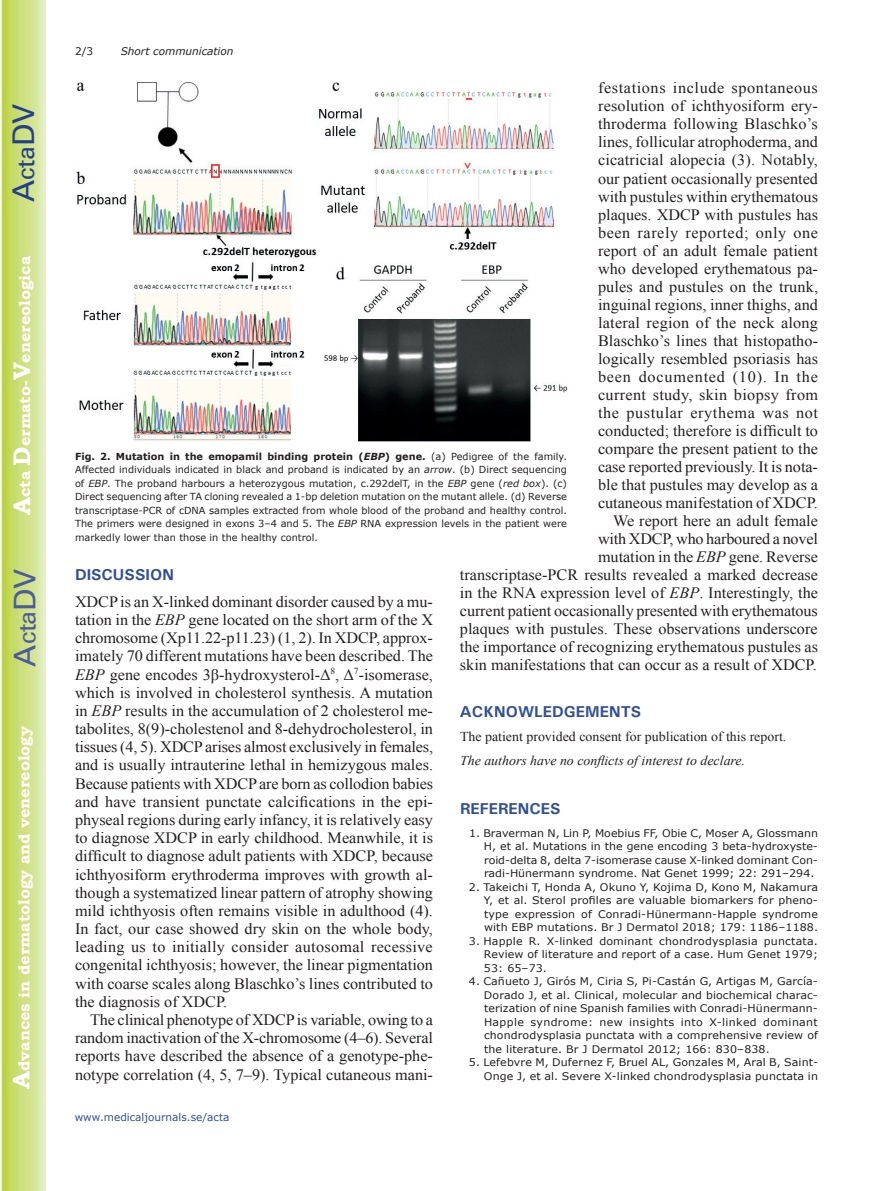
<style>
.page{position:relative;width:893px;height:1191px;background:#fff}
.page>*{position:absolute;margin:0;border:0;box-sizing:border-box;transform-origin:0 0}
.t1{font:30px "Univers";color:#4d5a9e}
.t2{font:30px "Univers";color:#253f8e}
.t3{font:15.75px/18px "Times New Roman";color:#231f20;text-align:justify}
.t4{font:700 15.75px "Bookman Old Style";color:#fff}
.t5{font:700 15.75px "Univers";color:#324f95}
.t6{font:13.5px "Times New Roman";color:#231f20}
.t7{font:italic 13.5px "Times New Roman";color:#231f20}
.t8{font:10.5px/13.5px "Verdana";letter-spacing:.01em;color:#231f20;text-align:justify;scale:1.05 1}
.t9{font:10.5px "Verdana";color:#324f95}
.t10{font:italic 10.5px "Verdana";color:#231f20}
.t11{font:10.5px "Verdana";letter-spacing:.01em;color:#231f20}
.t12{font:9.75px/13.5px "Verdana";color:#231f20;text-align:justify}
.s1{font-size:24px}
.s2{font-style:italic}
.s3{font-weight:700}
.s4{font-weight:700;font-style:italic}
</style>
<div class="page">
<svg style="left:1px;top:0;width:45px;height:1191px;background:#cfe084"></svg>
<img style="left:76px;top:83px;width:492px;height:359px">
<h1 class="t2" style="left:6px;top:202px;width:100px;rotate:-90deg">A<span class="s1">cta</span>DV</h1>
<p class="t4" style="left:15px;top:515px;width:260px;rotate:-90deg"><span class="s1">A</span>cta <span class="s1">D</span>ermato-<span class="s1">V</span>enereologica</p>
<h1 class="t1" style="left:7px;top:666px;width:100px;rotate:-90deg">A<span class="s1">cta</span>DV</h1>
<p class="t4" style="left:15px;top:1088px;width:364px;rotate:-90deg"><span class="s1">A</span>dvances in dermatology and venereology</p>
<p class="t11" style="left:75px;top:44px;width:20px">2/3</p>
<p class="t10" style="left:121px;top:44px;width:114px">Short communication</p>
<p class="t3" style="left:460px;top:79px;width:360px;text-align:right">festations include spontaneous<br>resolution of ichthyosiform ery-<br>throderma following Blaschko’s<br>lines, follicular atrophoderma, and<br>cicatricial alopecia (3). Notably,<br>our patient occasionally presented<br>with pustules within erythematous<br>plaques. XDCP with pustules has<br>been rarely reported; only one<br>report of an adult female patient<br>who developed erythematous pa-<br>pules and pustules on the trunk,<br>inguinal regions, inner thighs, and<br>lateral region of the neck along<br>Blaschko’s lines that histopatho-<br>logically resembled psoriasis has<br>been documented (10). In the<br>current study, skin biopsy from<br>the pustular erythema was not<br>conducted; therefore is difficult to<br>compare the present patient to the<br>case reported previously. It is nota-<br>ble that pustules may develop as a<br>cutaneous manifestation of XDCP.<br>We report here an adult female<br>with XDCP, who harboured a novel<br>mutation in the <span class="s2">EBP</span> gene. Reverse<br>transcriptase-PCR results revealed a marked decrease in the RNA expression level of <span class="s2">EBP</span>. Interestingly, the current patient occasionally presented with erythematous plaques with pustules. These observations underscore the importance of recognizing erythematous pustules as skin manifestations that can occur as a result of XDCP.</p>
<p class="t5" style="left:460px;top:701px;width:183px">ACKNOWLEDGEMENTS</p>
<p class="t6" style="left:460px;top:727px;width:328px">The patient provided consent for publication of this report.</p>
<p class="t7" style="left:460px;top:751px;width:287px">The authors have no conflicts of interest to declare.</p>
<p class="t5" style="left:460px;top:798px;width:102px">REFERENCES</p>
<p class="t8" style="left:484px;top:826px;width:320px;text-indent:-15px">1. Braverman N, Lin P, Moebius FF, Obie C, Moser A, Glossmann H, et al. Mutations in the gene encoding 3 beta-hydroxyste&shy;roid-delta 8, delta 7-isomerase cause X-linked dominant Con&shy;radi-Hünermann syndrome. Nat Genet 1999; 22: 291–294.</p>
<p class="t8" style="left:484px;top:880px;width:320px;text-indent:-15px">2. Takeichi T, Honda A, Okuno Y, Kojima D, Kono M, Nakamura Y, et al. Sterol profiles are valuable biomarkers for pheno&shy;type expression of Conradi-Hünermann-Happle syndrome with EBP mutations. Br J Dermatol 2018; 179: 1186–1188.</p>
<p class="t8" style="left:484px;top:934px;width:320px;text-indent:-15px">3. Happle R. X-linked dominant chondrodysplasia punctata.<br>Review of literature and report of a case. Hum Genet 1979; 53: 65–73.</p>
<p class="t8" style="left:484px;top:974px;width:320px;text-indent:-15px">4. Cañueto J, Girós M, Ciria S, Pi-Castán G, Artigas M, García-Dorado J, et al. Clinical, molecular and biochemical charac&shy;terization of nine Spanish families with Conradi-Hünermann-Happle syndrome: new insights into X-linked dominant chondrodysplasia punctata with a comprehensive review of the literature. Br J Dermatol 2012; 166: 830–838.</p>
<p class="t8" style="left:469px;top:1055px;width:334px;text-align:right">5. Lefebvre M, Dufernez F, Bruel AL, Gonzales M, Aral B, Saint-<br>Onge J, et al. Severe X-linked chondrodysplasia punctata in</p>
<p class="t12" style="left:75px;top:450px;width:494px"><span class="s3">Fig. 2. Mutation in the emopamil binding protein (</span><span class="s4">EBP</span><span class="s3">) gene.</span> (a) Pedigree of the family.<br>Affected individuals indicated in black and proband is indicated by an <span class="s2">arrow</span>. (b) Direct sequencing of <span class="s2">EBP</span>. The proband harbours a heterozygous mutation, c.292delT, in the <span class="s2">EBP</span> gene (<span class="s2">red box</span>). (c)<br>Direct sequencing after TA cloning revealed a 1-bp deletion mutation on the mutant allele. (d) Reverse transcriptase-PCR of cDNA samples extracted from whole blood of the proband and healthy control.<br>The primers were designed in exons 3–4 and 5. The <span class="s2">EBP</span> RNA expression levels in the patient were markedly lower than those in the healthy control.</p>
<p class="t5" style="left:75px;top:564px;width:100px">DISCUSSION</p>
<p class="t3" style="left:75px;top:592px;width:360px">XDCP is an X-linked dominant disorder caused by a mu&shy;tation in the <span class="s2">EBP</span> gene located on the short arm of the X chromosome (Xp11.22-p11.23) (1, 2). In XDCP, approx&shy;imately 70 different mutations have been described. The <span class="s2">EBP</span> gene encodes 3β-hydroxysterol-Δ<sup>8</sup>, Δ<sup>7</sup>-isomerase, which is involved in cholesterol synthesis. A mutation in <span class="s2">EBP</span> results in the accumulation of 2 cholesterol me&shy;tabolites, 8(9)-cholestenol and 8-dehydrocholesterol, in tissues (4, 5). XDCP arises almost exclusively in females, and is usually intrauterine lethal in hemizygous males.<br>Because patients with XDCP are born as collodion babies and have transient punctate calcifications in the epi&shy;physeal regions during early infancy, it is relatively easy to diagnose XDCP in early childhood. Meanwhile, it is difficult to diagnose adult patients with XDCP, because ichthyosiform erythroderma improves with growth al&shy;though a systematized linear pattern of atrophy showing mild ichthyosis often remains visible in adulthood (4).<br>In fact, our case showed dry skin on the whole body, leading us to initially consider autosomal recessive congenital ichthyosis; however, the linear pigmentation with coarse scales along Blaschko’s lines contributed to the diagnosis of XDCP.</p>
<p class="t3" style="left:75px;top:1010px;width:360px;text-indent:15px">The clinical phenotype of XDCP is variable, owing to a random inactivation of the X-chromosome (4–6). Several reports have described the absence of a genotype-phe&shy;notype correlation (4, 5, 7–9). Typical cutaneous mani-</p>
<p class="t9" style="left:75px;top:1110px;width:156px">www.medicaljournals.se/acta</p>
</div>
